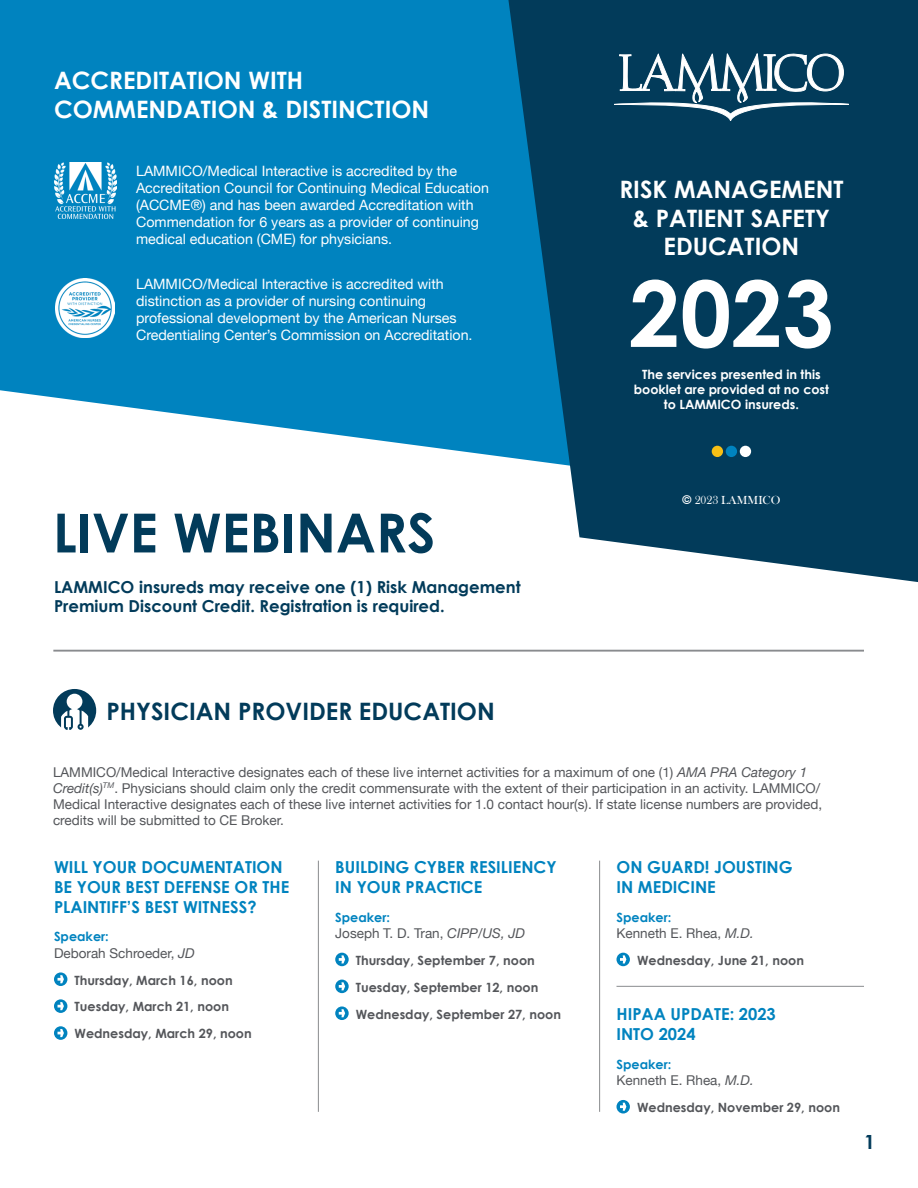
<style>
.page{position:relative;width:918px;height:1188px;background:#fff}
.page>*{position:absolute;margin:0;border:0;box-sizing:border-box;transform-origin:0 0}
.t1{font:700 91.5px "Century Gothic";color:#fff}
.t2{font:700 54px "Century Gothic";color:#023b5a}
.t3{font:700 24px/28.8px "Century Gothic";color:#fff;text-align:center}
.t4{font:700 24px "Century Gothic";color:#023b5a}
.t5{font:700 19.5px "Century Gothic";color:#023b5a}
.t6{font:700 16.5px/19.8px "Century Gothic";color:#0083bf}
.t7{font:700 16.5px/19.8px "Century Gothic";color:#023b5a}
.t8{font:14.25px/17.1px "Helvetica Neue";color:#fff}
.t9{font:13.5px/16.2px "Helvetica Neue";color:#54565a}
.t10{font:700 12.75px/26.8px "Century Gothic";color:#54565a}
.t11{font:700 12.75px/15.3px "Century Gothic";color:#fff;text-align:center}
.t12{font:700 12.75px "Century Gothic";color:#0083bf}
.t13{font:12px "Bask Old Face";color:#fff}
.s1{font-family:"Century Gothic";font-weight:700}
.s2{font-style:italic}
</style>
<div class="page">
<svg style="left:0;top:0;width:508px;height:458px;background:#138cc3"></svg>
<svg style="left:508px;top:0;width:410px;height:582px;background:#144d6c"></svg>
<hr style="left:599px;top:861px;width:1px;height:251px;background:#898b8e">
<hr style="left:318px;top:861px;width:1px;height:251px;background:#898b8e">
<hr style="left:53px;top:650px;width:811px;height:2px;background:#898b8e">
<hr style="left:616px;top:986px;width:248px;height:1px;background:#898b8e">
<svg style="left:616px;top:953px;width:14px;height:13px"></svg>
<svg style="left:616px;top:1100px;width:14px;height:14px"></svg>
<svg style="left:335px;top:953px;width:14px;height:13px"></svg>
<svg style="left:335px;top:980px;width:14px;height:13px"></svg>
<svg style="left:335px;top:1006px;width:14px;height:14px"></svg>
<svg style="left:54px;top:972px;width:13px;height:14px"></svg>
<svg style="left:54px;top:999px;width:13px;height:14px"></svg>
<svg style="left:54px;top:1026px;width:13px;height:14px"></svg>
<div style="left:53px;top:689px;width:43px;height:43px;background:#023b5a;border-radius:50%"></div>
<svg style="left:61px;top:694px;width:27px;height:38px"></svg>
<div style="left:726px;top:446px;width:11px;height:11px;background:#0083bf;border-radius:50%"></div>
<div style="left:740px;top:446px;width:11px;height:11px;background:#fff;border-radius:50%"></div>
<div style="left:712px;top:446px;width:11px;height:11px;background:#f7bf15;border-radius:50%"></div>
<svg style="left:614px;top:53px;width:235px;height:68px"></svg>
<img style="left:56px;top:278px;width:59px;height:60px">
<img style="left:54px;top:163px;width:63px;height:56px">
<h3 class="t3" style="left:54px;top:65px;width:377px;text-align:left">ACCREDITATION WITH<br>COMMENDATION &amp; DISTINCTION</h3>
<p class="t8" style="left:136px;top:162px;width:354px">LAMMICO/Medical Interactive is accredited by the Accreditation Council for Continuing Medical Education (ACCME®) and has been awarded Accreditation with Commendation for 6 years as a provider of continuing medical education (CME) for physicians.</p>
<p class="t8" style="left:136px;top:275px;width:338px">LAMMICO/Medical Interactive is accredited with distinction as a provider of nursing continuing professional development by the American Nurses Credentialing Center’s Commission on Accreditation.</p>
<h2 class="t2" style="left:53px;top:492px;width:384px">LIVE WEBINARS</h2>
<p class="t7" style="left:54px;top:576px;width:468px">LAMMICO insureds may receive one (1) Risk Management<br>Premium Discount Credit. Registration is required.</p>
<h3 class="t3" style="left:619px;top:174px;width:226px">RISK MANAGEMENT &amp; PATIENT SAFETY<br>EDUCATION</h3>
<h1 class="t1" style="left:629px;top:244px;width:206px">2023</h1>
<p class="t11" style="left:634px;top:366px;width:197px">The services presented in this booklet are provided at no cost to LAMMICO insureds.</p>
<p class="t13" style="left:682px;top:493px;width:99px"><span class="s1">©</span> 2023 LAMMICO</p>
<h3 class="t4" style="left:106px;top:694px;width:390px">PHYSICIAN PROVIDER EDUCATION</h3>
<p class="t9" style="left:53px;top:763px;width:771px">LAMMICO/Medical Interactive designates each of these live internet activities for a maximum of one (1) <span class="s2">AMA PRA Category 1<br>Credit(s)</span><sup>TM</sup>. Physicians should claim only the credit commensurate with the extent of their participation in an activity. LAMMICO/ Medical Interactive designates each of these live internet activities for 1.0 contact hour(s). If state license numbers are provided, credits will be submitted to CE Broker.</p>
<p class="t6" style="left:54px;top:856px;width:237px">WILL YOUR DOCUMENTATION<br>BE YOUR BEST DEFENSE OR THE<br>PLAINTIFF’S BEST WITNESS?</p>
<p class="t12" style="left:54px;top:927px;width:56px">Speaker:</p>
<p class="t9" style="left:54px;top:945px;width:142px">Deborah Schroeder, <span class="s2">JD</span></p>
<p class="t10" style="left:75px;top:966px;width:179px">Thursday, March 16, noon<br>Tuesday, March 21, noon<br>Wednesday, March 29, noon</p>
<p class="t6" style="left:335px;top:856px;width:223px">BUILDING CYBER RESILIENCY<br>IN YOUR PRACTICE</p>
<p class="t12" style="left:335px;top:907px;width:56px">Speaker:</p>
<p class="t9" style="left:335px;top:925px;width:191px">Joseph T. D. Tran, <span class="s2">CIPP/US, JD</span></p>
<p class="t10" style="left:356px;top:946px;width:207px">Thursday, September 7, noon<br>Tuesday, September 12, noon<br>Wednesday, September 27, noon</p>
<p class="t6" style="left:616px;top:856px;width:178px">ON GUARD! JOUSTING<br>IN MEDICINE</p>
<p class="t12" style="left:616px;top:907px;width:56px">Speaker:</p>
<p class="t9" style="left:616px;top:925px;width:139px">Kenneth E. Rhea, <span class="s2">M.D.</span></p>
<p class="t10" style="left:637px;top:946px;width:169px">Wednesday, June 21, noon</p>
<p class="t6" style="left:616px;top:1004px;width:161px">HIPAA UPDATE: 2023<br>INTO 2024</p>
<p class="t12" style="left:616px;top:1055px;width:56px">Speaker:</p>
<p class="t9" style="left:616px;top:1072px;width:139px">Kenneth E. Rhea, <span class="s2">M.D.</span></p>
<p class="t10" style="left:637px;top:1093px;width:204px">Wednesday, November 29, noon</p>
<h3 class="t5" style="left:864px;top:1127px;width:12px">1</h3>
</div>
